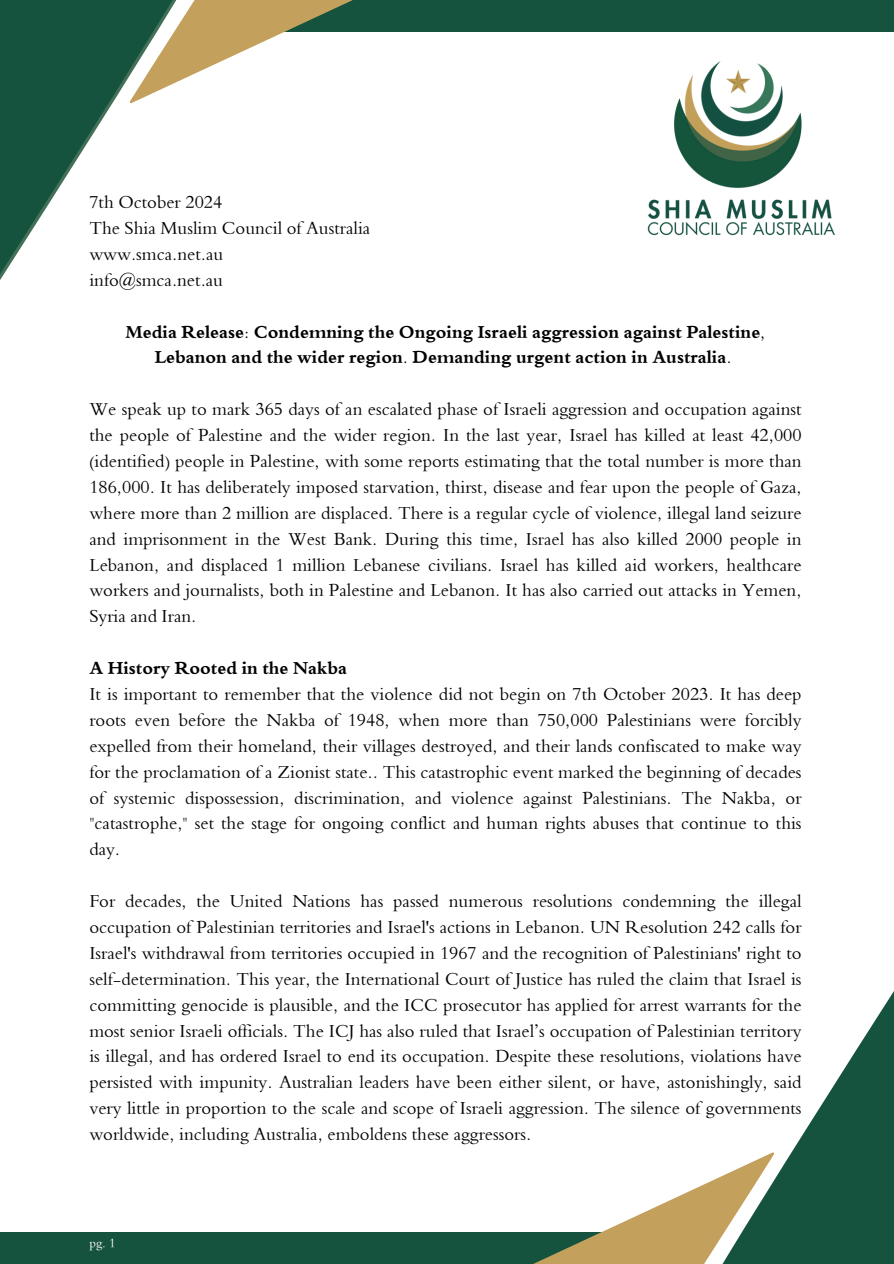
<style>
.page{position:relative;width:894px;height:1264px;background:#fff}
.page>*{position:absolute;margin:0;border:0;box-sizing:border-box;transform-origin:0 0}
.t1{font:18.75px/25.8px "Traditional Arabic";color:#000}
.t2{font:700 18.75px/25.8px "Traditional Arabic";color:#000;text-align:center}
.t3{font:13.35px "Traditional Arabic";color:#fff}
.s1{font-weight:700}
</style>
<div class="page">
<div style="left:0;top:1231px;width:680px;height:32px;background:#15533e"></div>
<svg style="left:792px;top:992px;width:101px;height:271px;fill:#15533e"></svg>
<svg style="left:514px;top:1151px;width:334px;height:112px"></svg>
<div style="left:223px;top:0;width:670px;height:32px;background:#15533e"></div>
<svg style="left:0;top:0;width:112px;height:280px;fill:#15533e"></svg>
<svg style="left:55px;top:0;width:298px;height:104px"></svg>
<img style="left:647px;top:61px;width:188px;height:175px">
<p class="t1" style="left:89px;top:192px;width:282px">7th October 2024<br>The Shia Muslim Council of Australia www.smca.net.au<br>info@smca.net.au</p>
<p class="t2" style="left:125px;top:319px;width:641px">Media Release: Condemning the Ongoing Israeli aggression against Palestine,<br>Lebanon and the wider region. Demanding urgent action in Australia.</p>
<h2 class="t1" style="left:89px;top:399px;width:713px;text-align:justify">We speak up to mark 365 days of an escalated phase of Israeli aggression and occupation against the people of Palestine and the wider region. In the last year, Israel has killed at least 42,000 (identified) people in Palestine, with some reports estimating that the total number is more than 186,000. It has deliberately imposed starvation, thirst, disease and fear upon the people of Gaza, where more than 2 million are displaced. There is a regular cycle of violence, illegal land seizure and imprisonment in the West Bank. During this time, Israel has also killed 2000 people in Lebanon, and displaced 1 million Lebanese civilians. Israel has killed aid workers, healthcare workers and journalists, both in Palestine and Lebanon. It has also carried out attacks in Yemen, Syria and Iran.</h2>
<h1 class="t1" style="left:89px;top:657px;width:713px"><span class="s1">A History Rooted in the Nakba<br></span>It is important to remember that the violence did not begin on 7th October 2023. It has deep roots even before the Nakba of 1948, when more than 750,000 Palestinians were forcibly expelled from their homeland, their villages destroyed, and their lands confiscated to make way for the proclamation of a Zionist state.. This catastrophic event marked the beginning of decades of systemic dispossession, discrimination, and violence against Palestinians. The Nakba, or "catastrophe," set the stage for ongoing conflict and human rights abuses that continue to this day.</h1>
<h2 class="t1" style="left:89px;top:890px;width:713px;text-align:justify">For decades, the United Nations has passed numerous resolutions condemning the illegal occupation of Palestinian territories and Israel's actions in Lebanon. UN Resolution 242 calls for Israel's withdrawal from territories occupied in 1967 and the recognition of Palestinians' right to self-determination. This year, the International Court of Justice has ruled the claim that Israel is committing genocide is plausible, and the ICC prosecutor has applied for arrest warrants for the most senior Israeli officials. The ICJ has also ruled that Israel’s occupation of Palestinian territory is illegal, and has ordered Israel to end its occupation. Despite these resolutions, violations have persisted with impunity. Australian leaders have been either silent, or have, astonishingly, said very little in proportion to the scale and scope of Israeli aggression. The silence of governments worldwide, including Australia, emboldens these aggressors.</h2>
<h2 class="t3" style="left:89px;top:1234px;width:28px">pg. 1</h2>
</div>
